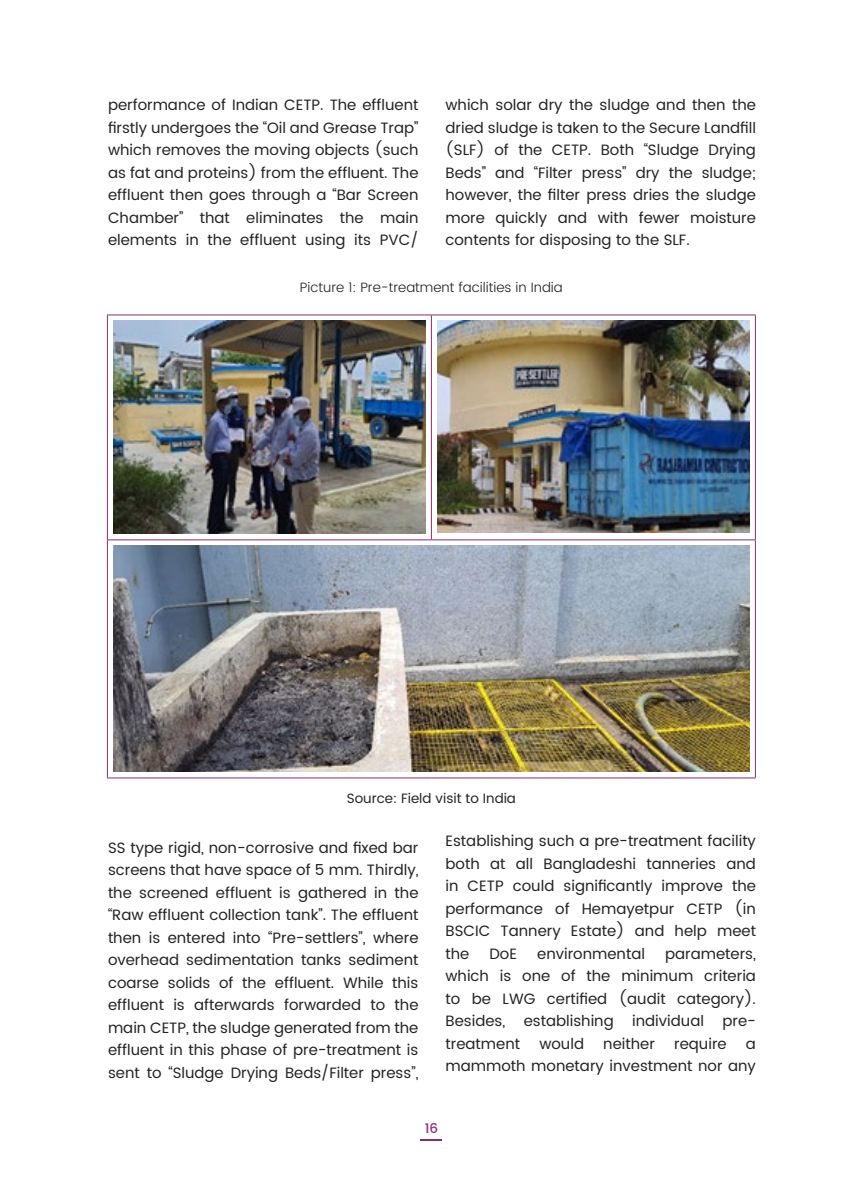
<style>
.page{position:relative;width:864px;height:1188px;background:#fff}
.page>*{position:absolute;margin:0;border:0;box-sizing:border-box;transform-origin:0 0}
.t1{font:15px/22.5px "Poppins";color:#222223;text-align:justify}
.t2{font:300 13.5px "Poppins";color:#222223}
.t3{font:13.5px "Poppins";color:#222223}
.t4{font:500 13.5px "Poppins";color:#8c3471}
</style>
<div class="page">
<svg style="left:421px;top:1139px;width:21px;height:1px"></svg>
<hr style="left:107px;top:315px;width:324px;height:1px;background:#882c6e">
<hr style="left:107px;top:315px;width:1px;height:225px;background:#882c6e">
<hr style="left:431px;top:315px;width:325px;height:1px;background:#882c6e">
<hr style="left:431px;top:315px;width:1px;height:225px;background:#882c6e">
<hr style="left:755px;top:315px;width:1px;height:225px;background:#882c6e">
<hr style="left:107px;top:540px;width:324px;height:1px;background:#882c6e">
<hr style="left:107px;top:540px;width:1px;height:238px;background:#882c6e">
<hr style="left:431px;top:540px;width:325px;height:1px;background:#882c6e">
<hr style="left:755px;top:540px;width:1px;height:238px;background:#882c6e">
<hr style="left:107px;top:778px;width:324px;height:1px;background:#882c6e">
<hr style="left:431px;top:778px;width:325px;height:1px;background:#882c6e">
<img style="left:113px;top:321px;width:312px;height:213px">
<img style="left:437px;top:321px;width:312px;height:212px">
<img style="left:113px;top:546px;width:637px;height:226px">
<p class="t1" style="left:108px;top:94px;width:312px">performance of Indian CETP. The effluent firstly undergoes the “Oil and Grease Trap” which removes the moving objects (such as fat and proteins) from the effluent. The effluent then goes through a “Bar Screen Chamber” that eliminates the main elements in the effluent using its PVC/</p>
<p class="t1" style="left:446px;top:94px;width:312px">which solar dry the sludge and then the dried sludge is taken to the Secure Landfill (SLF) of the CETP. Both “Sludge Drying Beds” and “Filter press” dry the sludge; however, the filter press dries the sludge more quickly and with fewer moisture contents for disposing to the SLF.</p>
<p class="t2" style="left:300px;top:278px;width:264px">Picture 1: Pre-treatment facilities in India</p>
<p class="t3" style="left:347px;top:788px;width:171px">Source: Field visit to India</p>
<p class="t1" style="left:108px;top:837px;width:312px">SS type rigid, non-corrosive and fixed bar screens that have space of 5 mm. Thirdly, the screened effluent is gathered in the “Raw effluent collection tank”. The effluent then is entered into “Pre-settlers”, where overhead sedimentation tanks sediment coarse solids of the effluent. While this effluent is afterwards forwarded to the main CETP, the sludge generated from the effluent in this phase of pre-treatment is sent to “Sludge Drying Beds/Filter press”,</p>
<p class="t1" style="left:446px;top:830px;width:312px">Establishing such a pre-treatment facility both at all Bangladeshi tanneries and in CETP could significantly improve the performance of Hemayetpur CETP (in BSCIC Tannery Estate) and help meet the</p>
<p class="t1" style="left:490px;top:943px;width:29px">DoE</p>
<p class="t1" style="left:537px;top:943px;width:109px">environmental</p>
<p class="t1" style="left:446px;top:943px;width:312px;text-indent:220px">parameters, which is one of the minimum criteria to be LWG certified (audit category).<br>Besides, establishing individual pre&shy;treatment</p>
<p class="t1" style="left:539px;top:1033px;width:46px">would</p>
<p class="t1" style="left:603px;top:1033px;width:53px">neither</p>
<p class="t1" style="left:674px;top:1033px;width:54px">require</p>
<p class="t1" style="left:446px;top:1033px;width:312px;text-align:right">a<br>mammoth monetary investment nor any</p>
<p class="t4" style="left:425px;top:1118px;width:15px">16</p>
</div>
